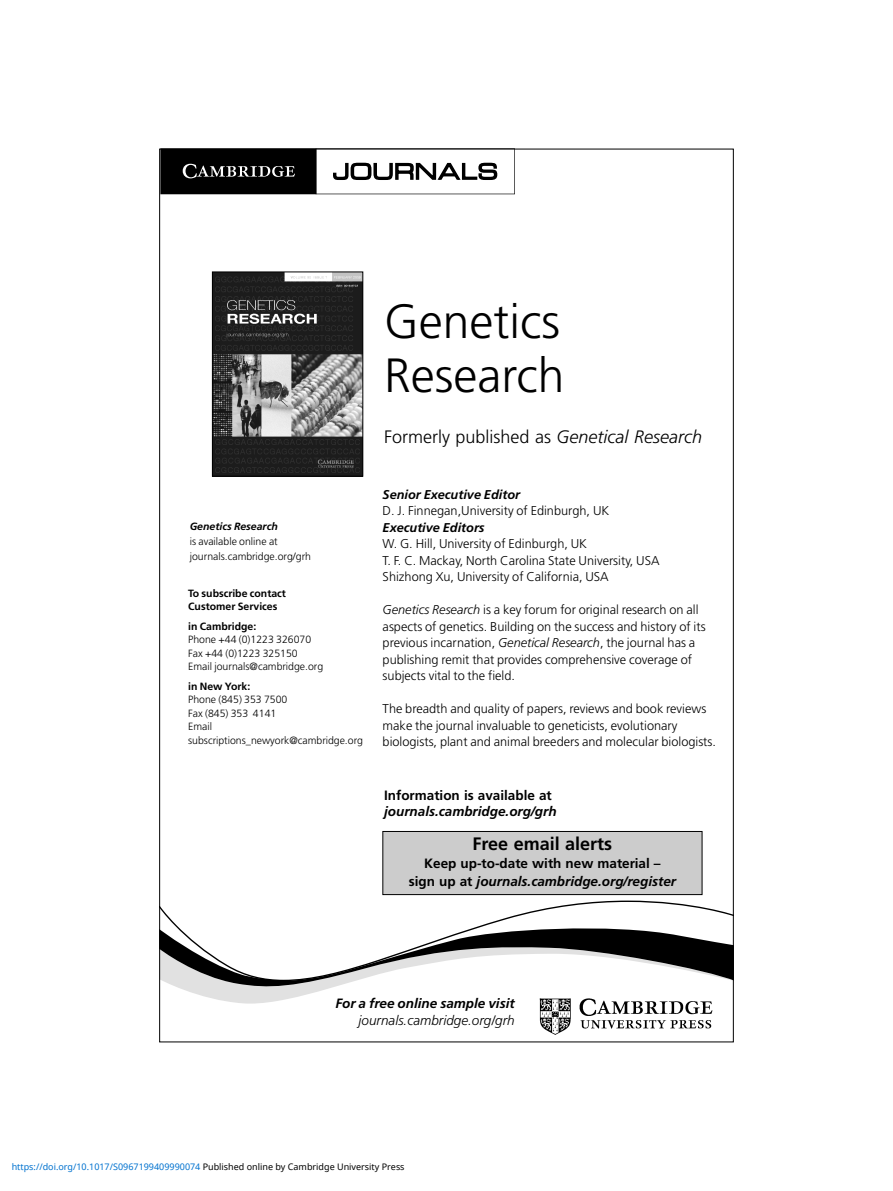
<style>
.page{position:relative;width:893px;height:1191px;background:#fff}
.page>*{position:absolute;margin:0;border:0;box-sizing:border-box;transform-origin:0 0}
.t1{font:300 48px/54px "Frutiger LT Std";color:#000}
.t2{font:300 18px "Frutiger LT Std";color:#000}
.t3{font:700 18px "Frutiger LT Std";color:#000}
.t4{font:700 13.5px/18px "Frutiger LT Std";color:#000;text-align:center}
.t5{font:italic 700 13.5px "Frutiger LT Std";color:#000}
.t6{font:italic 300 13.5px "Frutiger LT Std";color:#000}
.t7{font:300 12.75px/16.5px "Frutiger LT Std";color:#000}
.t8{font:italic 700 12.75px "Frutiger LT Std";color:#000}
.t9{font:300 10.5px/13.5px "Frutiger LT Std";color:#000}
.t10{font:700 10.5px/13.5px "Frutiger LT Std";color:#000}
.t11{font:italic 700 10.5px "Frutiger LT Std";color:#000}
.t12{font:9px "Noto Sans";color:#0172cf}
.s1{font-style:italic}
.s2{color:#000}
</style>
<div class="page">
<svg style="left:161px;top:151px;width:354px;height:43px"></svg>
<svg style="left:161px;top:900px;width:570px;height:22px"></svg>
<svg style="left:161px;top:922px;width:570px;height:81px"></svg>
<img style="left:539px;top:998px;width:175px;height:37px">
<img style="left:214px;top:274px;width:147px;height:200px">
<div style="left:212px;top:272px;width:151px;height:204px;border:1px solid #000"></div>
<div style="left:383px;top:831px;width:319px;height:63px;background:#ccc"></div>
<div style="left:383px;top:831px;width:319px;height:63px;border:1px solid #000"></div>
<p class="t11" style="left:190px;top:522px;width:90px">Genetics Research</p>
<p class="t9" style="left:190px;top:534px;width:123px;line-height:15px">is available online at journals.cambridge.org/grh</p>
<p class="t10" style="left:188px;top:586px;width:99px">To subscribe contact<br>Customer Services</p>
<p class="t10" style="left:188px;top:619px;width:70px">in Cambridge:</p>
<p class="t9" style="left:188px;top:633px;width:136px">Phone +44 (0)1223 326070<br>Fax +44 (0)1223 325150<br>Email journals@cambridge.org</p>
<p class="t10" style="left:188px;top:679px;width:64px">in New York:</p>
<p class="t9" style="left:188px;top:693px;width:176px">Phone (845) 353 7500<br>Fax (845) 353 4141<br>Email subscriptions_newyork@cambridge.org</p>
<h1 class="t1" style="left:384px;top:296px;width:182px">Genetics<br>Research</h1>
<h2 class="t2" style="left:384px;top:429px;width:319px">Formerly published as <span class="s1">Genetical Research</span></h2>
<p class="t8" style="left:383px;top:489px;width:139px">Senior Executive Editor</p>
<p class="t7" style="left:383px;top:503px;width:228px">D. J. Finnegan,University of Edinburgh, UK</p>
<p class="t8" style="left:383px;top:522px;width:104px">Executive Editors</p>
<p class="t7" style="left:383px;top:536px;width:278px">W. G. Hill, University of Edinburgh, UK<br>T. F. C. Mackay, North Carolina State University, USA<br>Shizhong Xu, University of California, USA</p>
<p class="t7" style="left:383px;top:602px;width:324px"><span class="s1">Genetics Research</span> is a key forum for original research on all aspects of genetics. Building on the success and history of its previous incarnation, <span class="s1">Genetical Research</span>, the journal has a publishing remit that provides comprehensive coverage of subjects vital to the field.</p>
<p class="t7" style="left:383px;top:701px;width:335px">The breadth and quality of papers, reviews and book reviews make the journal invaluable to geneticists, evolutionary biologists, plant and animal breeders and molecular biologists.</p>
<p class="t4" style="left:384px;top:786px;width:169px">Information is available at</p>
<p class="t5" style="left:384px;top:805px;width:174px">journals.cambridge.org/grh</p>
<h2 class="t3" style="left:473px;top:835px;width:141px">Free email alerts</h2>
<p class="t4" style="left:409px;top:854px;width:269px">Keep up-to-date with new material –<br>sign up at <span class="s1">journals.cambridge.org/register</span></p>
<p class="t5" style="left:335px;top:998px;width:181px">For a free online sample visit</p>
<p class="t6" style="left:359px;top:1014px;width:157px">journals.cambridge.org/grh</p>
<p class="t12" style="left:12px;top:1160px;width:394px">https://doi.org/10.1017/S0967199409990074 <span class="s2">Published online by Cambridge University Press</span></p>
</div>
